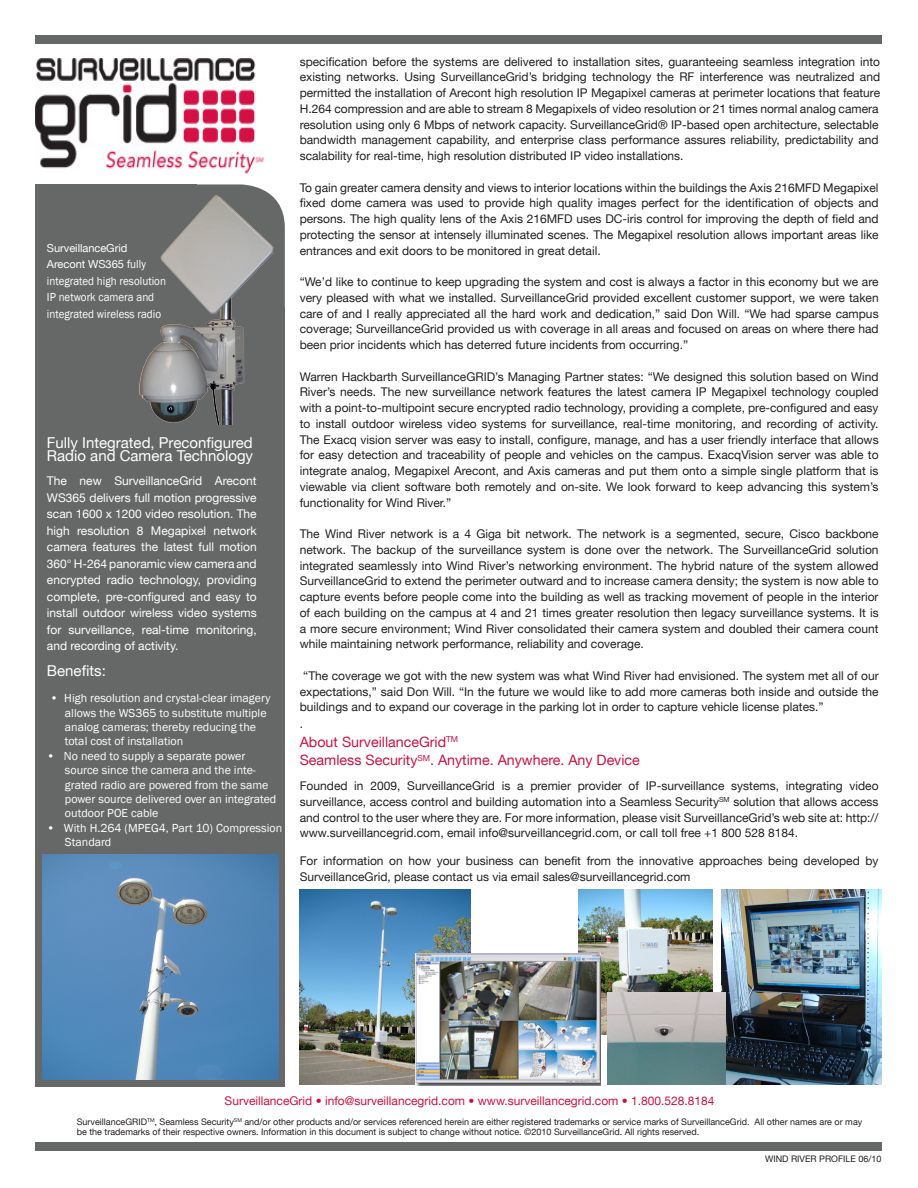
<style>
.page{position:relative;width:918px;height:1188px;background:#fff}
.page>*{position:absolute;margin:0;border:0;box-sizing:border-box;transform-origin:0 0}
.t1{font:15px/13.5px "Helvetica Neue LT";color:#fff}
.t2{font:14.25px/18.8px "Helvetica Neue LT";color:#ce1141}
.t3{font:12px/15.8px "Helvetica Neue LT";color:#231f20;text-align:justify}
.t4{font:12px/16.5px "Helvetica Neue LT";color:#fff;text-align:justify}
.t5{font:12px/14.4px "Franklin Gothic";color:#fff}
.t6{font:12px "Helvetica Neue LT";color:#ce1141}
.t7{font:12px/16.5px "Franklin Gothic";color:#fff;scale:.92 1}
.t8{font:11.1px/16.5px "Helvetica Neue LT";letter-spacing:-.005em;color:#fff}
.t9{font:9px/10.8px "Helvetica Neue LT";color:#231f20}
.s1{font-family:"Franklin Gothic";font-size:12px}
</style>
<div class="page">
<div style="left:36px;top:184px;width:161px;height:874px;background:#666767"></div>
<div style="left:36px;top:307px;width:249px;height:780px;background:#666767"></div>
<div style="left:87px;top:184px;width:198px;height:457px;background:#666767;border-radius:44px"></div>
<div style="left:36px;top:1142px;width:846px;height:8px;background:#666767"></div>
<div style="left:36px;top:35px;width:846px;height:8px;background:#666767"></div>
<img style="left:36px;top:58px;width:228px;height:116px">
<img style="left:139px;top:196px;width:134px;height:229px">
<img style="left:42px;top:855px;width:236px;height:225px">
<img style="left:579px;top:889px;width:134px;height:145px">
<img style="left:299px;top:889px;width:171px;height:196px">
<img style="left:416px;top:954px;width:185px;height:132px">
<img style="left:721px;top:889px;width:161px;height:195px">
<img style="left:608px;top:993px;width:118px;height:91px">
<p class="t8" style="left:47px;top:239px;width:100px">SurveillanceGrid<br>Arecont WS365 <span class="s1">fully</span></p>
<p class="t7" style="left:47px;top:273px;width:131px">integrated high resolution<br>IP network camera and integrated wireless radio</p>
<p class="t1" style="left:47px;top:435px;width:208px">Fully Integrated, Preconfigured<br>Radio and Camera Technology</p>
<p class="t4" style="left:47px;top:473px;width:211px">The new SurveillanceGrid Arecont WS365 delivers full motion progressive scan 1600 x 1200 video resolution. The high resolution 8 Megapixel network camera features the latest full motion 360° H-264 panoramic view camera and encrypted radio technology, providing complete, pre-configured and easy to install outdoor wireless video systems for surveillance, real-time monitoring, and recording of activity.</p>
<p class="t1" style="left:47px;top:664px;width:60px">Benefits:</p>
<p class="t5" style="left:50px;top:691px;width:222px">• High resolution and crystal-clear imagery</p>
<p class="t5" style="left:65px;top:706px;width:203px">allows the WS365 to substitute multiple analog cameras; thereby reducing the</p>
<p class="t5" style="left:65px;top:734px;width:120px">total cost of installation</p>
<p class="t5" style="left:65px;top:749px;width:192px;text-indent:-18px">• No need to supply a separate power source since the camera and the inte-</p>
<p class="t5" style="left:65px;top:778px;width:213px">grated radio are powered from the same power source delivered over an integrated</p>
<p class="t5" style="left:65px;top:806px;width:95px">outdoor POE cable</p>
<p class="t5" style="left:47px;top:821px;width:237px">• With H.264 (MPEG4, Part 10) Compression</p>
<p class="t5" style="left:65px;top:835px;width:48px">Standard</p>
<p class="t3" style="left:300px;top:53px;width:582px;text-align:left">specification before the systems are delivered to installation sites, guaranteeing seamless integration into existing networks. Using SurveillanceGrid’s bridging technology the RF interference was neutralized and permitted the installation of Arecont high resolution IP Megapixel cameras at perimeter locations that feature H.264 compression and are able to stream 8 Megapixels of video resolution or 21 times normal analog camera resolution using only 6 Mbps of network capacity. SurveillanceGrid® IP-based open architecture, selectable bandwidth management capability, and enterprise class performance assures reliability, predictability and scalability for real-time, high resolution distributed IP video installations.</p>
<p class="t3" style="left:300px;top:179px;width:580px">To gain greater camera density and views to interior locations within the buildings the Axis 216MFD Megapixel fixed dome camera was used to provide high quality images perfect for the identification of objects and persons. The high quality lens of the Axis 216MFD uses DC-iris control for improving the depth of field and protecting the sensor at intensely illuminated scenes. The Megapixel resolution allows important areas like entrances and exit doors to be monitored in great detail.</p>
<p class="t3" style="left:300px;top:274px;width:580px">“We’d like to continue to keep upgrading the system and cost is always a factor in this economy but we are very pleased with what we installed. SurveillanceGrid provided excellent customer support, we were taken care of and I really appreciated all the hard work and dedication,” said Don Will. “We had sparse campus coverage; SurveillanceGrid provided us with coverage in all areas and focused on areas on where there had been prior incidents which has deterred future incidents from occurring.”</p>
<p class="t3" style="left:300px;top:368px;width:580px">Warren Hackbarth SurveillanceGRID’s Managing Partner states: “We designed this solution based on Wind River’s needs. The new surveillance network features the latest camera IP Megapixel technology coupled with a point-to-multipoint secure encrypted radio technology, providing a complete, pre-configured and easy to install outdoor wireless video systems for surveillance, real-time monitoring, and recording of activity.<br>The Exacq vision server was easy to install, configure, manage, and has a user friendly interface that allows for easy detection and traceability of people and vehicles on the campus. ExacqVision server was able to integrate analog, Megapixel Arecont, and Axis cameras and put them onto a simple single platform that is viewable via client software both remotely and on-site. We look forward to keep advancing this system’s functionality for Wind River.”</p>
<p class="t3" style="left:300px;top:526px;width:580px">The Wind River network is a 4 Giga bit network. The network is a segmented, secure, Cisco backbone network. The backup of the surveillance system is done over the network. The SurveillanceGrid solution integrated seamlessly into Wind River’s networking environment. The hybrid nature of the system allowed SurveillanceGrid to extend the perimeter outward and to increase camera density; the system is now able to capture events before people come into the building as well as tracking movement of people in the interior of each building on the campus at 4 and 21 times greater resolution then legacy surveillance systems. It is a more secure environment; Wind River consolidated their camera system and doubled their camera count while maintaining network performance, reliability and coverage.</p>
<p class="t3" style="left:300px;top:667px;width:580px">“The coverage we got with the new system was what Wind River had envisioned. The system met all of our expectations,” said Don Will. “In the future we would like to add more cameras both inside and outside the buildings and to expand our coverage in the parking lot in order to capture vehicle license plates.”</p>
<p class="t3" style="left:300px;top:715px;width:5px">.</p>
<p class="t2" style="left:300px;top:732px;width:342px">About SurveillanceGrid<sup>TM<br></sup>Seamless Security<sup>SM</sup>. Anytime. Anywhere. Any Device</p>
<p class="t3" style="left:300px;top:778px;width:580px">Founded in 2009, SurveillanceGrid is a premier provider of IP-surveillance systems, integrating video surveillance, access control and building automation into a Seamless Security<sup>SM</sup> solution that allows access and control to the user where they are. For more information, please visit SurveillanceGrid’s web site at: http:// www.surveillancegrid.com, email info@surveillancegrid.com, or call toll free +1 800 528 8184.</p>
<p class="t3" style="left:300px;top:853px;width:580px">For information on how your business can benefit from the innovative approaches being developed by<br>SurveillanceGrid, please contact us via email sales@surveillancegrid.com</p>
<p class="t6" style="left:225px;top:1093px;width:491px">SurveillanceGrid • info@surveillancegrid.com • www.surveillancegrid.com • 1.800.528.8184</p>
<p class="t9" style="left:77px;top:1116px;width:787px">SurveillanceGRID<sup>TM</sup>, Seamless Security<sup>SM</sup> and/or other products and/or services referenced herein are either registered trademarks or service marks of SurveillanceGrid. All other names are or may be the trademarks of their respective owners. Information in this document is subject to change without notice. ©2010 SurveillanceGrid. All rights reserved.</p>
<p class="t9" style="left:765px;top:1153px;width:118px">WIND RIVER PROFILE 06/10</p>
</div>
